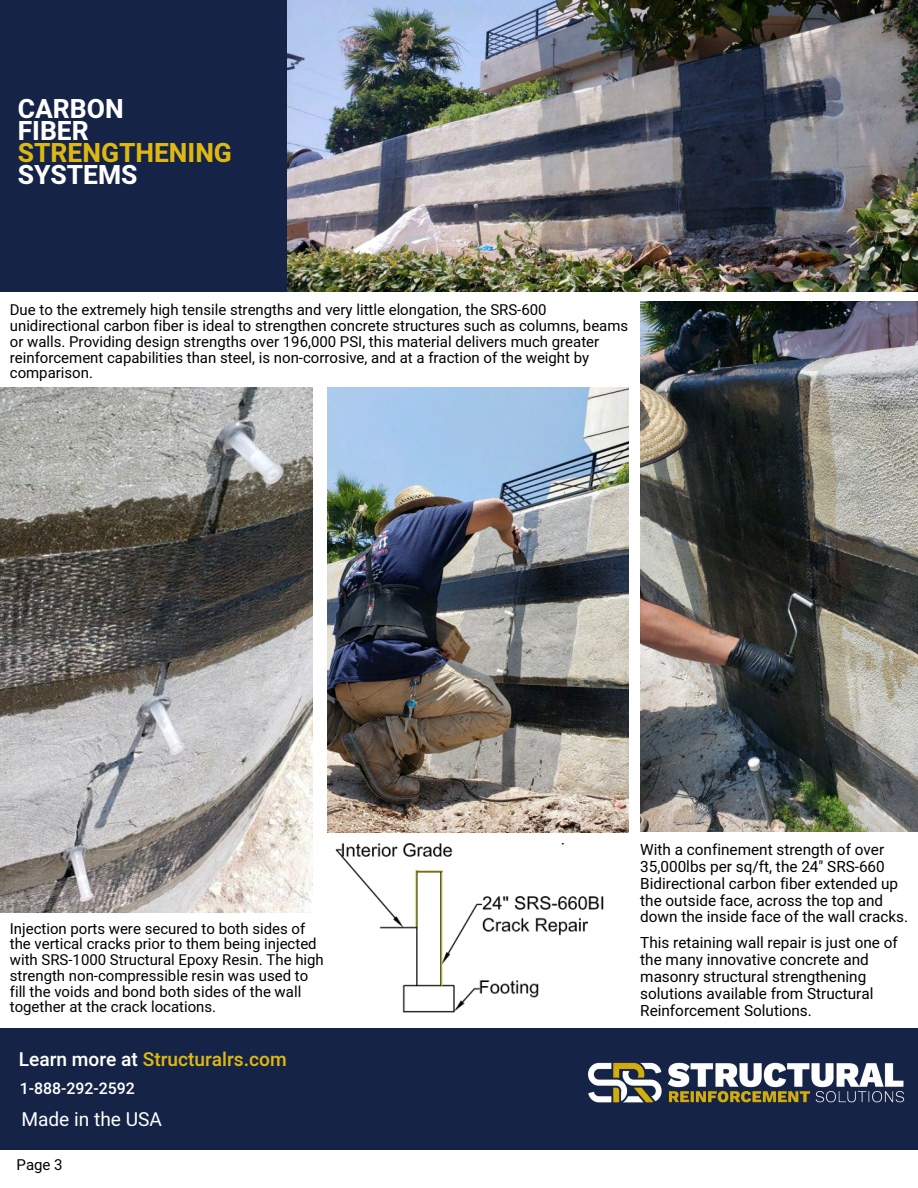
<style>
.page{position:relative;width:918px;height:1188px;background:#fff}
.page>*{position:absolute;margin:0;border:0;box-sizing:border-box;transform-origin:0 0}
.t1{font:700 26.4px "Heebo";color:#fff}
.t2{font:700 26.4px "Heebo";color:#ddb814}
.t3{font:500 19.2px "Heebo";color:#ddb814}
.t4{font:19.2px "Heebo";color:#fff}
.t5{font:500 15.9px "Heebo";color:#fff}
.t6{font:15.3px/16.8px "Heebo";color:#000}
.t7{font:15px/15.8px "Heebo";color:#000}
.s1{color:#fff}
</style>
<div class="page">
<div style="left:0;top:0;width:312px;height:292px;background:#152346"></div>
<div style="left:0;top:1028px;width:918px;height:122px;background:#152346"></div>
<img style="left:589px;top:1062px;width:316px;height:41px">
<img style="left:640px;top:302px;width:278px;height:530px">
<img style="left:335px;top:843px;width:269px;height:170px">
<img style="left:288px;top:0;width:630px;height:292px">
<img style="left:327px;top:387px;width:302px;height:446px">
<img style="left:0;top:387px;width:313px;height:525px">
<p class="t1" style="left:18px;top:90px;width:107px">CARBON</p>
<p class="t1" style="left:18px;top:112px;width:72px">FIBER</p>
<p class="t2" style="left:18px;top:134px;width:216px">STRENGTHENING</p>
<p class="t1" style="left:18px;top:156px;width:121px">SYSTEMS</p>
<p class="t7" style="left:10px;top:303px;width:620px">Due to the extremely high tensile strengths and very little elongation, the SRS-600 unidirectional carbon fiber is ideal to strengthen concrete structures such as columns, beams or walls. Providing design strengths over 196,000 PSI, this material delivers much greater reinforcement capabilities than steel, is non-corrosive, and at a fraction of the weight by comparison.</p>
<p class="t7" style="left:10px;top:921px;width:315px">Injection ports were secured to both sides of the vertical cracks prior to them being injected with SRS-1000 Structural Epoxy Resin. The high strength non-compressible resin was used to fill the voids and bond both sides of the wall together at the crack locations.</p>
<p class="t3" style="left:19px;top:1046px;width:269px"><span class="s1">Learn more at</span> Structuralrs.com</p>
<p class="t5" style="left:20px;top:1077px;width:117px">1-888-292-2592</p>
<p class="t4" style="left:21px;top:1106px;width:142px">Made in the USA</p>
<p class="t7" style="left:17px;top:1158px;width:48px">Page 3</p>
<p class="t6" style="left:640px;top:842px;width:269px">With a confinement strength of over 35,000lbs per sq/ft, the 24" SRS-660<br>Bidirectional carbon fiber extended up the outside face, across the top and down the inside face of the wall cracks.</p>
<p class="t6" style="left:640px;top:935px;width:259px">This retaining wall repair is just one of the many innovative concrete and masonry structural strengthening solutions available from Structural Reinforcement Solutions.</p>
</div>
